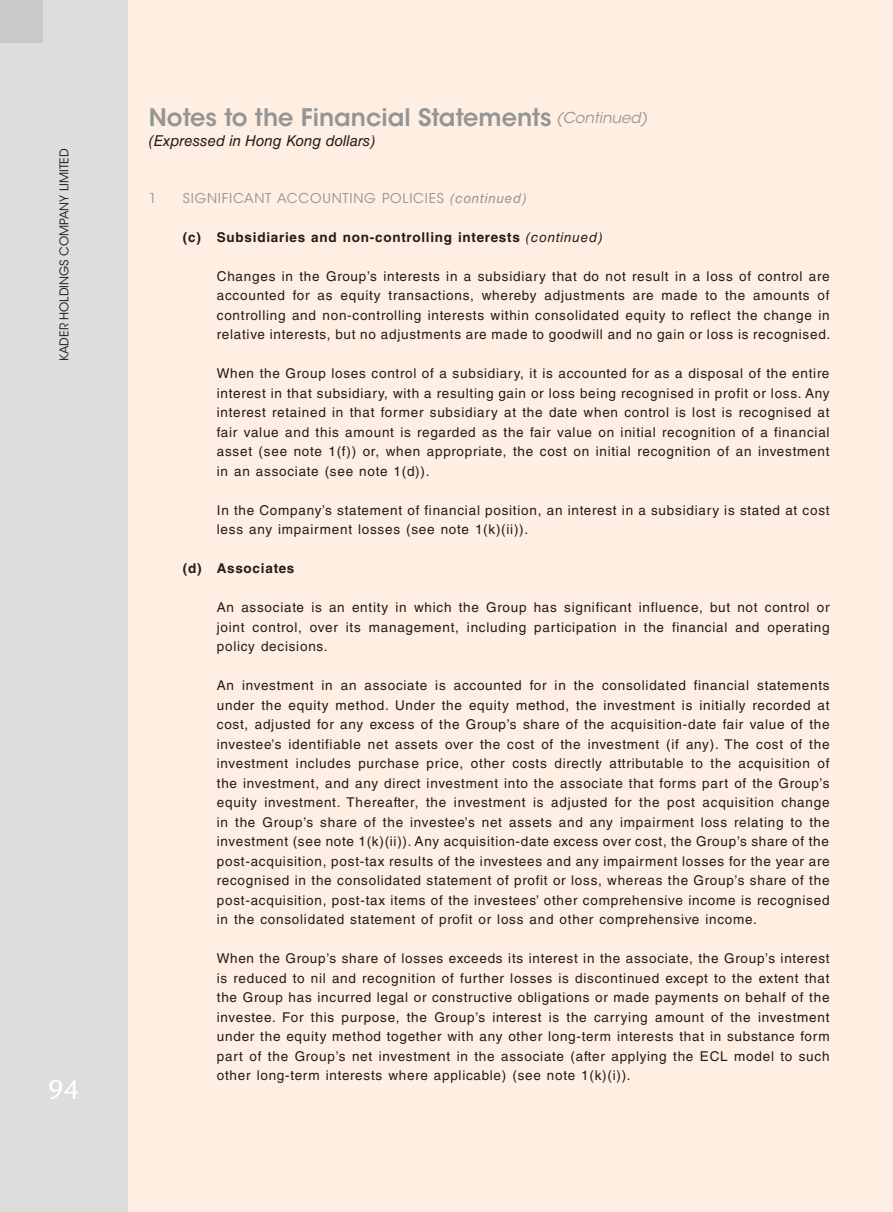
<style>
.page{position:relative;width:893px;height:1212px;background:#ffefe2}
.page>*{position:absolute;margin:0;border:0;box-sizing:border-box;transform-origin:0 0}
.t1{font:500 27px "Stone Sans Std";color:#fff}
.t2{font:600 24px "ITC Avant Garde Std";color:#949595}
.t3{font:italic 15px "Helvetica LT Std";color:#231916}
.t4{font:13.5px/19.5px "Helvetica LT Std";letter-spacing:.055em;color:#231916;text-align:justify}
.t5{font:700 13.5px "Helvetica LT Std";letter-spacing:.055em;color:#231916}
.t6{font:13.5px "ITC Avant Garde Std";letter-spacing:.06em;color:#949595}
.t7{font:12px "ITC Avant Garde Std";color:#231916}
.s1{font-weight:400;font-style:italic;font-size:15px}
.s2{font-family:"Helvetica LT Std";font-style:italic}
.s3{font-weight:400;font-style:italic}
</style>
<div class="page">
<div style="left:0;top:0;width:128px;height:1212px;background:#dcdddd"></div>
<div style="left:0;top:0;width:43px;height:43px;background:#c9cacb"></div>
<p class="t7" style="left:57px;top:361px;width:214px;rotate:-90deg">KADER HOLDINGS COMPANY LIMITED</p>
<h1 class="t1" style="left:48px;top:1074px;width:32px">94</h1>
<h2 class="t2" style="left:149px;top:102px;width:500px">Notes to the Financial Statements <span class="s1">(Continued)</span></h2>
<p class="t3" style="left:149px;top:132px;width:228px">(Expressed in Hong Kong dollars)</p>
<p class="t6" style="left:149px;top:189px;width:9px">1</p>
<p class="t6" style="left:183px;top:189px;width:345px">SIGNIFICANT ACCOUNTING POLICIES <span class="s2">(continued)</span></p>
<p class="t5" style="left:183px;top:229px;width:421px">(c) Subsidiaries and non-controlling interests <span class="s3">(continued)</span></p>
<p class="t4" style="left:217px;top:266px;width:615px">Changes in the Group’s interests in a subsidiary that do not result in a loss of control are accounted for as equity transactions, whereby adjustments are made to the amounts of controlling and non-controlling interests within consolidated equity to reflect the change in relative interests, but no adjustments are made to goodwill and no gain or loss is recognised.</p>
<p class="t4" style="left:217px;top:364px;width:614px">When the Group loses control of a subsidiary, it is accounted for as a disposal of the entire interest in that subsidiary, with a resulting gain or loss being recognised in profit or loss. Any interest retained in that former subsidiary at the date when control is lost is recognised at fair value and this amount is regarded as the fair value on initial recognition of a financial asset (see note 1(f)) or, when appropriate, the cost on initial recognition of an investment in an associate (see note 1(d)).</p>
<p class="t4" style="left:217px;top:500px;width:614px">In the Company’s statement of financial position, an interest in a subsidiary is stated at cost less any impairment losses (see note 1(k)(ii)).</p>
<p class="t5" style="left:183px;top:560px;width:113px">(d) Associates</p>
<p class="t4" style="left:217px;top:597px;width:614px">An associate is an entity in which the Group has significant influence, but not control or joint control, over its management, including participation in the financial and operating policy decisions.</p>
<p class="t4" style="left:217px;top:675px;width:614px">An investment in an associate is accounted for in the consolidated financial statements under the equity method. Under the equity method, the investment is initially recorded at cost, adjusted for any excess of the Group’s share of the acquisition-date fair value of the investee’s identifiable net assets over the cost of the investment (if any). The cost of the investment includes purchase price, other costs directly attributable to the acquisition of the investment, and any direct investment into the associate that forms part of the Group’s equity investment. Thereafter, the investment is adjusted for the post acquisition change in the Group’s share of the investee’s net assets and any impairment loss relating to the investment (see note 1(k)(ii)). Any acquisition-date excess over cost, the Group’s share of the post-acquisition, post-tax results of the investees and any impairment losses for the year are recognised in the consolidated statement of profit or loss, whereas the Group’s share of the post-acquisition, post-tax items of the investees’ other comprehensive income is recognised in the consolidated statement of profit or loss and other comprehensive income.</p>
<p class="t4" style="left:217px;top:948px;width:614px">When the Group’s share of losses exceeds its interest in the associate, the Group’s interest is reduced to nil and recognition of further losses is discontinued except to the extent that the Group has incurred legal or constructive obligations or made payments on behalf of the investee. For this purpose, the Group’s interest is the carrying amount of the investment under the equity method together with any other long-term interests that in substance form part of the Group’s net investment in the associate (after applying the ECL model to such other long-term interests where applicable) (see note 1(k)(i)).</p>
</div>
